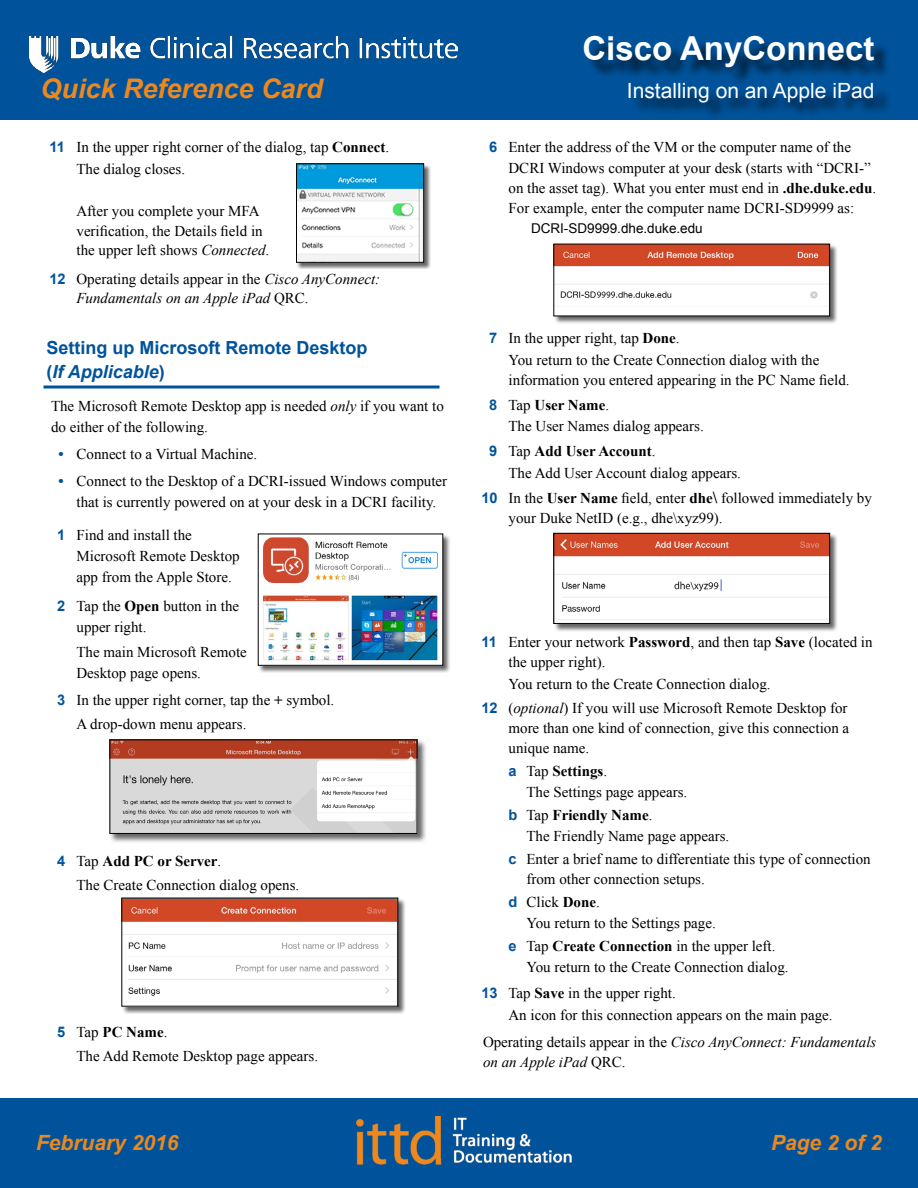
<style>
.page{position:relative;width:918px;height:1188px;background:#fff}
.page>*{position:absolute;margin:0;border:0;box-sizing:border-box;transform-origin:0 0}
.Software_Name{font:700 33px "Arial";color:#fff}
.t1{font:italic 700 27px "Arial";color:#ec881d}
.Software_Name_Subhea{font:21px "Arial";color:#fff}
.t2{font:italic 700 21px "Arial";color:#ec881d}
.Topic_Heading{font:700 18px/24px "Arial";color:#00539b}
.Feedback{font:15px/21px "Times New Roman";color:#000}
.Body_Text{font:italic 15px/19.5px "Times New Roman";color:#000}
.Feedback_Indent{font:15px "Times New Roman";color:#000}
.t3{font:700 15px "Times New Roman";color:#000}
.Body_Text-2{font:15px/21px "Times New Roman";color:#000}
.t4{font:13.5px "Arial";color:#000}
.s1{font-family:"Arial";font-weight:700;font-size:14.7px;color:#00539b}
.s2{font-weight:700}
.s3{font-style:italic}
.s4{font-family:"Arial";font-weight:700;font-style:normal;font-size:14.7px;color:#00539b}
.s5{font-style:normal}
.s6{font-family:"Arial";font-size:14.7px;color:#00539b}
.s7{font-weight:400}
.s8{font-weight:700;font-size:16.5px}
</style>
<div class="page">
<div style="left:0;top:1098px;width:918px;height:90px;background:#00539b"></div>
<div style="left:0;top:0;width:918px;height:120px;background:#00539b"></div>
<img style="left:357px;top:1116px;width:214px;height:49px">
<img style="left:29px;top:37px;width:428px;height:36px">
<hr style="left:44px;top:386px;width:396px;height:2px;background:#00539b">
<div style="left:296px;top:163px;width:135px;height:106px;background:#000;opacity:.6"></div>
<img style="left:298px;top:166px;width:124px;height:95px">
<div style="left:296px;top:164px;width:128px;height:99px;border:1px solid #000"></div>
<div style="left:257px;top:533px;width:194px;height:140px;background:#000;opacity:.6"></div>
<img style="left:260px;top:536px;width:181px;height:128px">
<div style="left:258px;top:534px;width:185px;height:132px;border:1px solid #000"></div>
<div style="left:109px;top:739px;width:318px;height:104px;background:#000;opacity:.6"></div>
<img style="left:112px;top:742px;width:303px;height:90px">
<div style="left:110px;top:740px;width:307px;height:94px;border:1px solid #000"></div>
<div style="left:121px;top:898px;width:285px;height:116px;background:#000;opacity:.6"></div>
<img style="left:123px;top:900px;width:273px;height:105px">
<div style="left:553px;top:244px;width:285px;height:80px;background:#000;opacity:.6"></div>
<img style="left:555px;top:246px;width:273px;height:68px">
<div style="left:553px;top:533px;width:285px;height:98px;background:#000;opacity:.6"></div>
<img style="left:555px;top:535px;width:273px;height:87px">
<div style="left:553px;top:533px;width:277px;height:91px;border:1px solid #000"></div>
<div style="left:587px;top:38px;width:305px;height:47px;background:#000;opacity:.75"></div>
<div style="left:631px;top:85px;width:261px;height:35px;background:#000;opacity:.75"></div>
<h2 class="t1" style="left:40px;top:70px;width:284px">Quick Reference Card</h2>
<p class="Feedback" style="left:50px;top:136px;width:341px"><span class="s1">11</span> In the upper right corner of the dialog, tap <span class="s2">Connect</span>.</p>
<p class="Feedback" style="left:76px;top:158px;width:110px">The dialog closes.</p>
<p class="Feedback" style="left:76px;top:201px;width:194px;line-height:19.5px">After you complete your MFA verification, the Details field in the upper left shows <span class="s3">Connected</span>.</p>
<p class="Body_Text" style="left:76px;top:268px;width:305px;text-indent:-27px"><span class="s4">12</span> <span class="s5">Operating details appear in the</span> Cisco AnyConnect:<br>Fundamentals on an Apple iPad <span class="s5">QRC.</span></p>
<p class="Topic_Heading" style="left:46px;top:336px;width:323px">Setting up Microsoft Remote Desktop (<span class="s3">If Applicable</span>)</p>
<p class="Body_Text-2" style="left:51px;top:395px;width:394px">The Microsoft Remote Desktop app is needed <span class="s3">only</span> if you want to do either of the following.</p>
<p class="Feedback" style="left:58px;top:443px;width:200px"><span class="s1">•</span> Connect to a Virtual Machine.</p>
<p class="Feedback" style="left:58px;top:470px;width:390px;text-align:center"><span class="s1">•</span> Connect to the Desktop of a DCRI-issued Windows computer that is currently powered on at your desk in a DCRI facility.</p>
<p class="Feedback" style="left:76px;top:524px;width:165px;text-indent:-20px"><span class="s1">1</span> Find and install the<br>Microsoft Remote Desktop app from the Apple Store.</p>
<p class="Feedback" style="left:76px;top:595px;width:164px;text-indent:-20px"><span class="s1">2</span> Tap the <span class="s2">Open</span> button in the upper right.</p>
<p class="Feedback" style="left:76px;top:641px;width:172px">The main Microsoft Remote<br>Desktop page opens.</p>
<p class="Feedback" style="left:57px;top:689px;width:279px"><span class="s1">3</span> In the upper right corner, tap the <span class="s2">+</span> symbol.</p>
<p class="Feedback" style="left:76px;top:713px;width:171px">A drop-down menu appears.</p>
<p class="t3" style="left:57px;top:850px;width:166px"><span class="s6">4</span> <span class="s7">Tap</span> Add PC or Server<span class="s7">.</span></p>
<p class="Feedback" style="left:76px;top:874px;width:224px">The Create Connection dialog opens.</p>
<p class="t3" style="left:57px;top:1021px;width:112px"><span class="s6">5</span> <span class="s7">Tap</span> PC Name<span class="s7">.</span></p>
<p class="Feedback" style="left:76px;top:1045px;width:243px">The Add Remote Desktop page appears.</p>
<p class="Software_Name" style="left:582px;top:26px;width:294px">Cisco AnyConnect</p>
<p class="Software_Name_Subhea" style="left:627px;top:76px;width:249px">Installing on an Apple iPad</p>
<p class="Feedback" style="left:508px;top:137px;width:369px;line-height:20.2px;text-indent:-20px"><span class="s1">6</span> Enter the address of the VM or the computer name of the DCRI Windows computer at your desk (starts with “DCRI-” on the asset tag). What you enter must end in <span class="s2">.dhe.duke.edu</span>.<br>For example, enter the computer name DCRI-SD9999 as:</p>
<p class="t4" style="left:531px;top:220px;width:173px">DCRI-SD9999.dhe.duke.edu</p>
<p class="Feedback" style="left:489px;top:327px;width:192px"><span class="s1">7</span> In the upper right, tap <span class="s2">Done</span>.</p>
<p class="Feedback" style="left:508px;top:349px;width:343px;line-height:20.2px">You return to the Create Connection dialog with the information you entered appearing in the PC Name field.</p>
<p class="t3" style="left:489px;top:394px;width:122px"><span class="s6">8</span> <span class="s7">Tap</span> User Name<span class="s7">.</span></p>
<p class="Feedback" style="left:508px;top:416px;width:197px">The User Names dialog appears.</p>
<p class="t3" style="left:489px;top:441px;width:168px"><span class="s6">9</span> <span class="s7">Tap</span> Add User Account<span class="s7">.</span></p>
<p class="Feedback" style="left:508px;top:462px;width:234px">The Add User Account dialog appears.</p>
<p class="Feedback" style="left:508px;top:487px;width:365px;line-height:20.2px;text-indent:-27px"><span class="s1">10</span> In the <span class="s2">User Name</span> field, enter <span class="s2">dhe</span><span class="s8">\</span> followed immediately by your Duke NetID (e.g., dhe\xyz99).</p>
<p class="Feedback" style="left:508px;top:632px;width:366px;line-height:19.8px;text-indent:-27px"><span class="s1">11</span> Enter your network <span class="s2">Password</span>, and then tap <span class="s2">Save</span> (located in the upper right).</p>
<p class="Feedback" style="left:508px;top:673px;width:264px">You return to the Create Connection dialog.</p>
<p class="Feedback" style="left:508px;top:698px;width:342px;line-height:19.8px;text-align:justify;text-indent:-27px"><span class="s1">12</span> (<span class="s3">optional</span>) If you will use Microsoft Remote Desktop for more than one kind of connection, give this connection a unique name.</p>
<p class="t3" style="left:508px;top:760px;width:100px"><span class="s6">a</span> <span class="s7">Tap</span> Settings<span class="s7">.</span></p>
<p class="Feedback_Indent" style="left:526px;top:782px;width:162px">The Settings page appears.</p>
<p class="t3" style="left:508px;top:804px;width:146px"><span class="s6">b</span> <span class="s7">Tap</span> Friendly Name<span class="s7">.</span></p>
<p class="Feedback_Indent" style="left:526px;top:826px;width:204px">The Friendly Name page appears.</p>
<p class="Feedback" style="left:526px;top:849px;width:346px;line-height:19.8px;text-indent:-18px"><span class="s1">c</span> Enter a brief name to differentiate this type of connection from other connection setups.</p>
<p class="Feedback" style="left:508px;top:891px;width:93px"><span class="s1">d</span> Click <span class="s2">Done</span>.</p>
<p class="Feedback_Indent" style="left:526px;top:913px;width:191px">You return to the Settings page.</p>
<p class="Feedback" style="left:508px;top:935px;width:269px"><span class="s1">e</span> Tap <span class="s2">Create Connection</span> in the upper left.</p>
<p class="Feedback_Indent" style="left:526px;top:957px;width:264px">You return to the Create Connection dialog.</p>
<p class="Feedback" style="left:482px;top:983px;width:196px"><span class="s1">13</span> Tap <span class="s2">Save</span> in the upper right.</p>
<p class="Feedback" style="left:508px;top:1004px;width:326px">An icon for this connection appears on the main page.</p>
<p class="Body_Text" style="left:483px;top:1032px;width:395px"><span class="s5">Operating details appear in the</span> Cisco AnyConnect: Fundamentals on an Apple iPad <span class="s5">QRC.</span></p>
<h3 class="t2" style="left:36px;top:1129px;width:144px">February 2016</h3>
<h3 class="t2" style="left:771px;top:1129px;width:112px">Page 2 of 2</h3>
</div>
